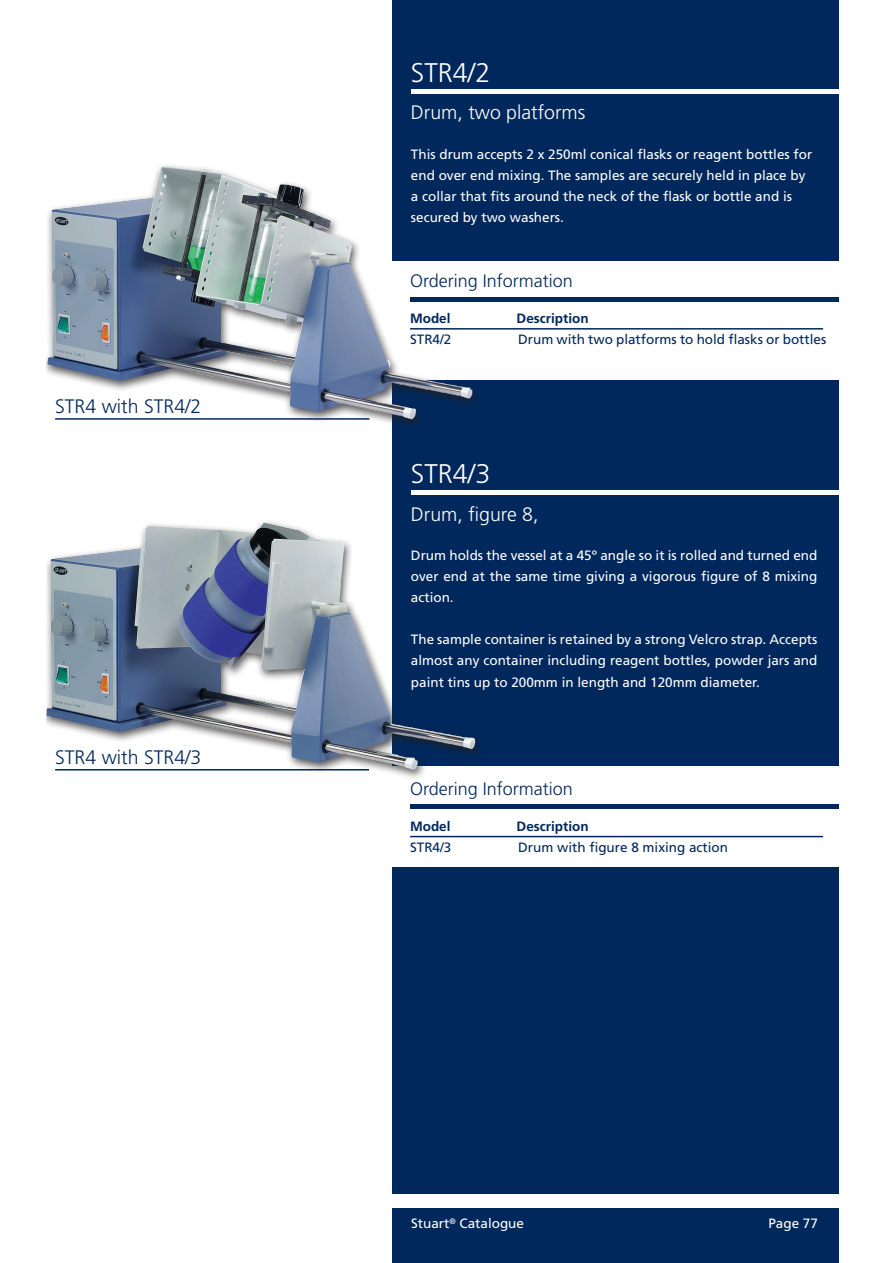
<style>
.page{position:relative;width:893px;height:1263px;background:#fff}
.page>*{position:absolute;margin:0;border:0;box-sizing:border-box;transform-origin:0 0}
.t1{font:300 27px "Frutiger";color:#fff}
.t2{font:300 19.5px "Frutiger";color:#fff}
.t3{font:300 19.5px "Frutiger";color:#00285c}
.t4{font:300 18px "Frutiger";color:#00285c}
.t5{font:13.5px/21px "Frutiger";color:#fff;text-align:justify}
.t6{font:13.5px "Frutiger";color:#00285c}
.t7{font:700 13.5px "Frutiger";color:#00285c}
</style>
<div class="page">
<div style="left:392px;top:1209px;width:447px;height:54px;background:#00285c"></div>
<div style="left:392px;top:0;width:447px;height:261px;background:#00285c"></div>
<hr style="left:411px;top:89px;width:464px;height:4px;background:#fff">
<hr style="left:410px;top:328px;width:413px;height:2px;background:#00285c">
<hr style="left:410px;top:297px;width:428px;height:4px;background:#00285c">
<div style="left:393px;top:867px;width:446px;height:327px;background:#00285c"></div>
<div style="left:392px;top:380px;width:447px;height:385px;background:#00285c"></div>
<div style="left:411px;top:490px;width:464px;height:5px;background:#fff"></div>
<hr style="left:410px;top:836px;width:413px;height:1px;background:#00285c">
<hr style="left:410px;top:805px;width:428px;height:4px;background:#00285c">
<div style="left:47px;top:162px;width:434px;height:268px;background:#231f20;opacity:.75"></div>
<img style="left:47px;top:167px;width:314px;height:245px">
<div style="left:47px;top:518px;width:436px;height:262px;background:#231f20;opacity:.75"></div>
<img style="left:47px;top:523px;width:216px;height:209px">
<h2 class="t3" style="left:55px;top:395px;width:148px">STR4 with STR4/2</h2>
<h2 class="t3" style="left:55px;top:746px;width:148px">STR4 with STR4/3</h2>
<h1 class="t1" style="left:411px;top:57px;width:81px">STR4/2</h1>
<h2 class="t2" style="left:411px;top:101px;width:176px">Drum, two platforms</h2>
<p class="t5" style="left:411px;top:144px;width:403px;text-align:left">This drum accepts 2 x 250ml conical flasks or reagent bottles for end over end mixing. The samples are securely held in place by a collar that fits around the neck of the flask or bottle and is secured by two washers.</p>
<h3 class="t4" style="left:410px;top:271px;width:164px">Ordering Information</h3>
<p class="t7" style="left:410px;top:310px;width:42px">Model</p>
<p class="t7" style="left:517px;top:310px;width:73px">Description</p>
<p class="t6" style="left:410px;top:331px;width:43px">STR4/2</p>
<p class="t6" style="left:518px;top:331px;width:310px">Drum with two platforms to hold flasks or bottles</p>
<h1 class="t1" style="left:411px;top:459px;width:81px">STR4/3</h1>
<h2 class="t2" style="left:411px;top:503px;width:129px">Drum, figure 8,</h2>
<p class="t5" style="left:411px;top:545px;width:408px">Drum holds the vessel at a 45º angle so it is rolled and turned end over end at the same time giving a vigorous figure of 8 mixing action.</p>
<p class="t5" style="left:411px;top:629px;width:408px">The sample container is retained by a strong Velcro strap. Accepts almost any container including reagent bottles, powder jars and paint tins up to 200mm in length and 120mm diameter.</p>
<h3 class="t4" style="left:410px;top:779px;width:164px">Ordering Information</h3>
<p class="t7" style="left:410px;top:818px;width:42px">Model</p>
<p class="t7" style="left:517px;top:818px;width:73px">Description</p>
<p class="t6" style="left:410px;top:839px;width:43px">STR4/3</p>
<p class="t6" style="left:518px;top:839px;width:212px">Drum with figure 8 mixing action</p>
<p class="t5" style="left:411px;top:1213px;width:114px">Stuart<sup>®</sup> Catalogue</p>
<p class="t5" style="left:768px;top:1213px;width:51px">Page 77</p>
</div>
